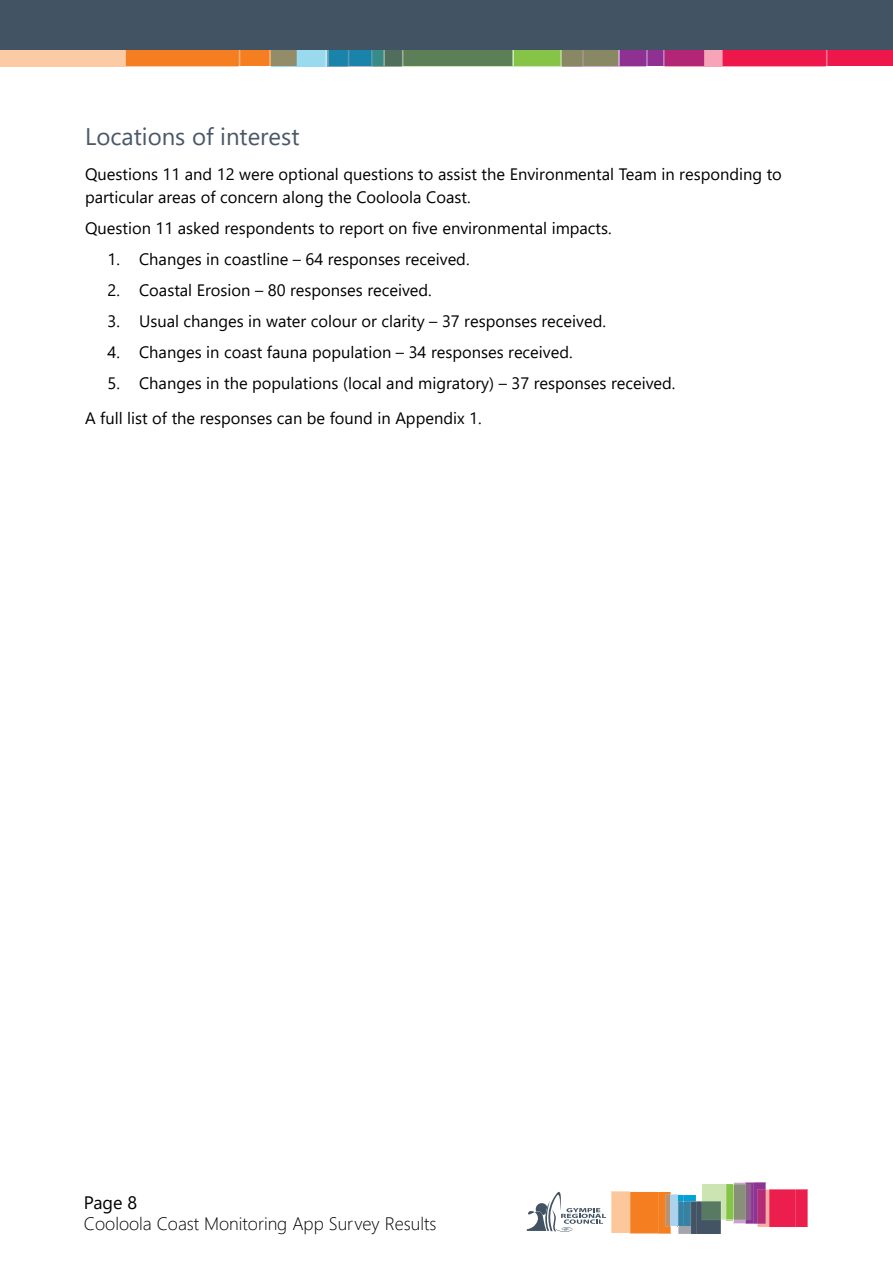
<style>
.page{position:relative;width:893px;height:1263px;background:#fff}
.page>*{position:absolute;margin:0;border:0;box-sizing:border-box;transform-origin:0 0}
.t1{font:24px "Segoe UI";color:#4a5869}
.t2{font:300 18px "Segoe UI";color:#000}
.t3{font:18px "Segoe UI";color:#000}
.t4{font:16.5px/22.5px "Segoe UI";color:#000}
</style>
<div class="page">
<svg style="left:527px;top:1182px;width:281px;height:52px"></svg>
<div style="left:0;top:0;width:893px;height:58px;background:#425364"></div>
<svg style="left:0;top:51px;width:893px;height:15px;background:#b67769"></svg>
<h1 class="t1" style="left:85px;top:114px;width:216px">Locations of interest</h1>
<p class="t4" style="left:85px;top:162px;width:698px">Questions 11 and 12 were optional questions to assist the Environmental Team in responding to particular areas of concern along the Cooloola Coast.</p>
<p class="t4" style="left:85px;top:215px;width:528px">Question 11 asked respondents to report on five environmental impacts.</p>
<p class="t4" style="left:108px;top:246px;width:364px">1. Changes in coastline – 64 responses received.</p>
<p class="t4" style="left:108px;top:277px;width:326px">2. Coastal Erosion – 80 responses received.</p>
<p class="t4" style="left:108px;top:308px;width:500px">3. Usual changes in water colour or clarity – 37 responses received.</p>
<p class="t4" style="left:108px;top:339px;width:467px">4. Changes in coast fauna population – 34 responses received.</p>
<p class="t4" style="left:85px;top:364px;width:592px;line-height:35.2px;text-indent:23px">5. Changes in the populations (local and migratory) – 37 responses received.<br>A full list of the responses can be found in Appendix 1.</p>
<p class="t3" style="left:84px;top:1185px;width:55px">Page 8</p>
<p class="t2" style="left:84px;top:1207px;width:354px">Cooloola Coast Monitoring App Survey Results</p>
</div>
